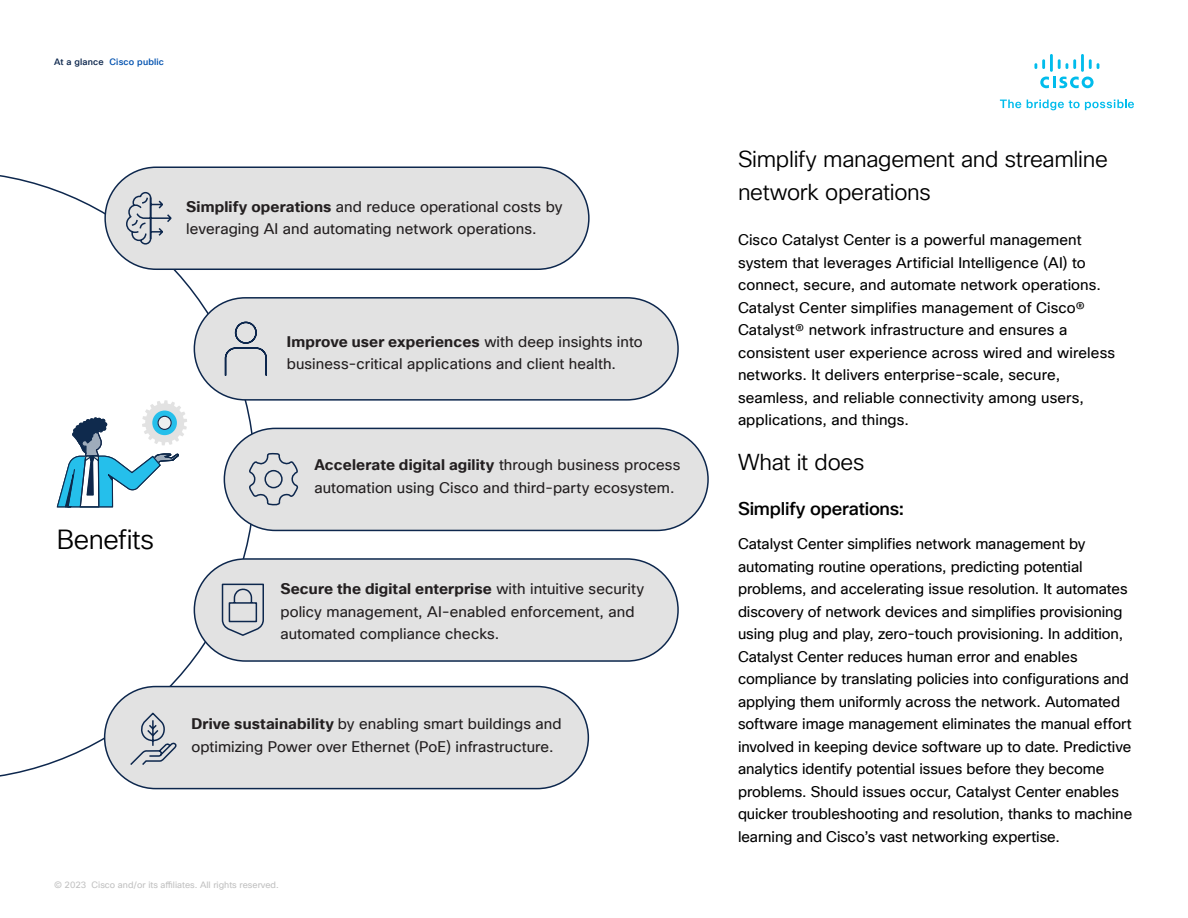
<style>
.page{position:relative;width:1188px;height:918px;background:#fff}
.page>*{position:absolute;margin:0;border:0;box-sizing:border-box;transform-origin:0 0}
.Body_Title_Black{font:27px "Cisco Sans TT Light";letter-spacing:-.015em;color:#000}
.Body_Title_Black-2{font:22.5px/33.8px "Cisco Sans TT Light";letter-spacing:-.015em;color:#000}
.Body_Title_Black_2{font:500 18px "Cisco Sans TT";letter-spacing:-.01em;color:#000}
.Body{font:15px/22.5px "Cisco Sans TT";letter-spacing:-.005em;color:#000}
.Body-2{font:15px/22.5px "Cisco Sans TT";letter-spacing:.005em;color:#231f20}
.Body_White{font:15px/22.5px "Cisco Sans TT";letter-spacing:.005em;color:#000}
.t1{font:9px "Cisco Sans TT";color:#c1c1c1}
.t2{font:500 9px "Cisco Sans TT";letter-spacing:.02em;color:#0051af}
.s1{color:#0d274d}
.s2{font-weight:700}
</style>
<div class="page">
<svg style="left:1000px;top:100px;width:21px;height:8px"></svg>
<svg style="left:1027px;top:100px;width:107px;height:10px"></svg>
<svg style="left:1040px;top:77px;width:54px;height:11px"></svg>
<svg style="left:1089px;top:59px;width:10px;height:10px"></svg>
<hr style="left:1081px;top:54px;width:3px;height:18px;background:#01bcec">
<svg style="left:1058px;top:59px;width:18px;height:10px"></svg>
<hr style="left:1050px;top:54px;width:3px;height:18px;background:#01bcec">
<svg style="left:1034px;top:59px;width:11px;height:10px"></svg>
<svg style="left:0;top:171px;width:256px;height:610px"></svg>
<div style="left:194px;top:559px;width:484px;height:102px;background:#e2e2e2;border-radius:51px"></div>
<div style="left:194px;top:558px;width:485px;height:104px;border:2px solid #0d274d;border-radius:51px"></div>
<div style="left:105px;top:687px;width:483px;height:102px;background:#e2e2e2;border-radius:51px"></div>
<div style="left:104px;top:686px;width:485px;height:103px;border:2px solid #0d274d;border-radius:51px"></div>
<div style="left:105px;top:167px;width:484px;height:102px;background:#e2e2e2;border-radius:51px"></div>
<div style="left:104px;top:166px;width:486px;height:104px;border:2px solid #0d274d;border-radius:51px"></div>
<svg style="left:126px;top:191px;width:46px;height:54px"></svg>
<div style="left:194px;top:298px;width:484px;height:102px;background:#e2e2e2;border-radius:51px"></div>
<div style="left:194px;top:297px;width:485px;height:104px;border:2px solid #0d274d;border-radius:51px"></div>
<svg style="left:224px;top:321px;width:43px;height:55px"></svg>
<div style="left:224px;top:428px;width:484px;height:102px;background:#e2e2e2;border-radius:51px"></div>
<div style="left:224px;top:428px;width:485px;height:103px;border:2px solid #0d274d;border-radius:51px"></div>
<svg style="left:249px;top:452px;width:50px;height:54px"></svg>
<svg style="left:221px;top:583px;width:43px;height:53px"></svg>
<svg style="left:130px;top:712px;width:47px;height:53px"></svg>
<svg style="left:56px;top:400px;width:131px;height:108px"></svg>
<div style="left:152px;top:411px;width:25px;height:24px;background:#25bfeb;border-radius:50%"></div>
<div style="left:158px;top:416px;width:13px;height:14px;background:#edeff0;border-radius:50%"></div>
<div style="left:158px;top:416px;width:14px;height:14px;border:1px solid #10264a;border-radius:50%"></div>
<p class="t2" style="left:54px;top:56px;width:112px"><span class="s1">At a glance</span> Cisco public</p>
<p class="Body-2" style="left:186px;top:195px;width:378px"><span class="s2">Simplify operations</span> and reduce operational costs by leveraging AI and automating network operations.</p>
<p class="Body_Title_Black" style="left:57px;top:522px;width:99px">Benefits</p>
<p class="Body-2" style="left:287px;top:330px;width:357px"><span class="s2">Improve user experiences</span> with deep insights into business-critical applications and client health.</p>
<p class="Body-2" style="left:314px;top:454px;width:368px"><span class="s2">Accelerate digital agility</span> through business process automation using Cisco and third-party ecosystem.</p>
<p class="Body-2" style="left:280px;top:578px;width:365px"><span class="s2">Secure the digital enterprise</span> with intuitive security policy management, AI-enabled enforcement, and automated compliance checks.</p>
<p class="Body-2" style="left:191px;top:713px;width:372px"><span class="s2">Drive sustainability</span> by enabling smart buildings and optimizing Power over Ethernet (PoE) infrastructure.</p>
<p class="t1" style="left:54px;top:879px;width:226px">© 2023 Cisco and/or its affiliates. All rights reserved.</p>
<p class="Body_Title_Black-2" style="left:738px;top:142px;width:371px">Simplify management and streamline network operations</p>
<p class="Body_White" style="left:738px;top:229px;width:379px">Cisco Catalyst Center is a powerful management system that leverages Artificial Intelligence (AI) to connect, secure, and automate network operations.<br>Catalyst Center simplifies management of Cisco® Catalyst® network infrastructure and ensures a consistent user experience across wired and wireless networks. It delivers enterprise-scale, secure, seamless, and reliable connectivity among users, applications, and things.</p>
<p class="Body_Title_Black-2" style="left:738px;top:446px;width:128px">What it does</p>
<p class="Body_Title_Black_2" style="left:738px;top:497px;width:168px">Simplify operations:</p>
<p class="Body" style="left:738px;top:533px;width:396px">Catalyst Center simplifies network management by automating routine operations, predicting potential problems, and accelerating issue resolution. It automates discovery of network devices and simplifies provisioning using plug and play, zero-touch provisioning. In addition, Catalyst Center reduces human error and enables compliance by translating policies into configurations and applying them uniformly across the network. Automated software image management eliminates the manual effort involved in keeping device software up to date. Predictive analytics identify potential issues before they become problems. Should issues occur, Catalyst Center enables quicker troubleshooting and resolution, thanks to machine learning and Cisco’s vast networking expertise.</p>
</div>
